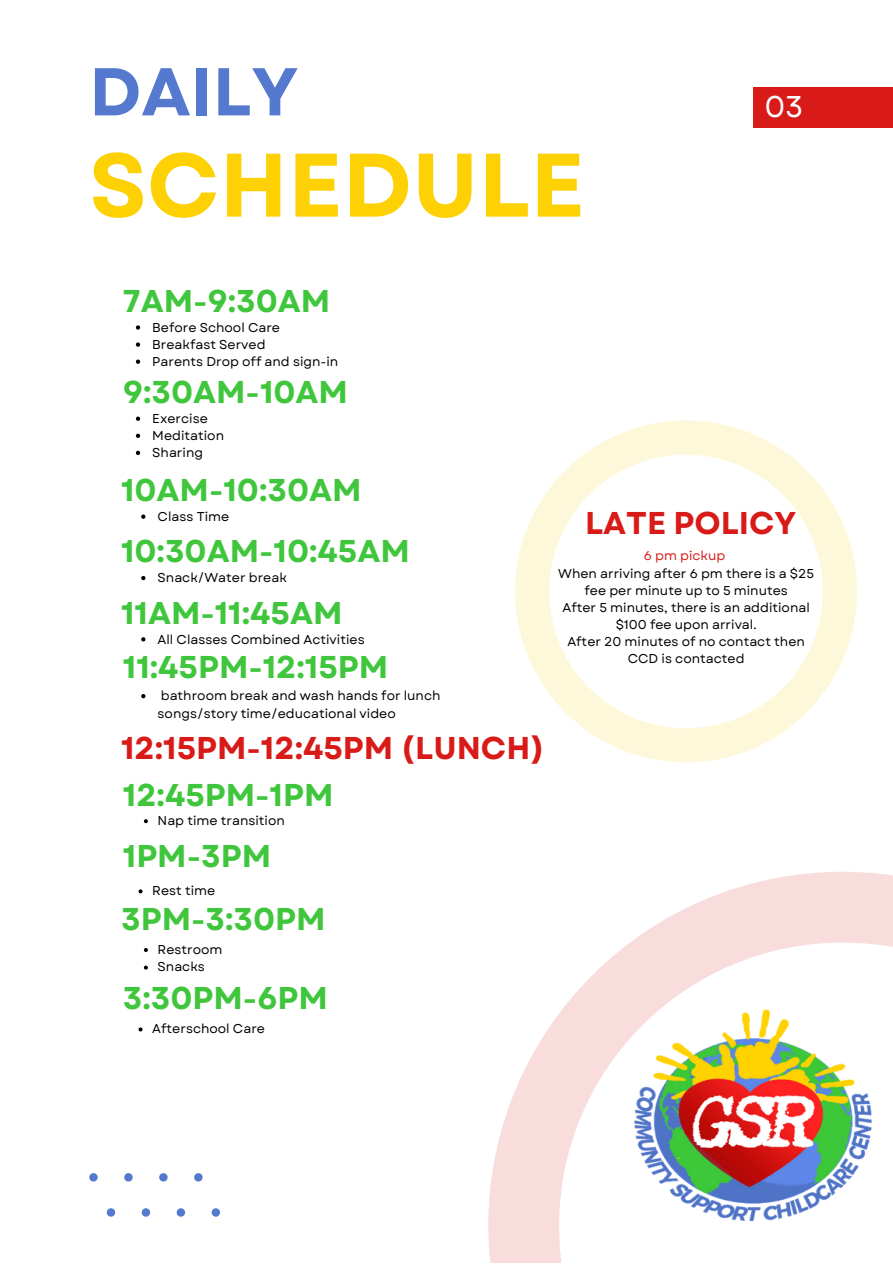
<style>
.page{position:relative;width:893px;height:1264px;background:#fff}
.page>*{position:absolute;margin:0;border:0;box-sizing:border-box;transform-origin:0 0}
.t1{font:700 89.85px "Garet";color:#fdd103}
.t2{font:700 67.5px "Garet";color:#5479cf}
.t3{font:700 31.5px "Garet";color:#40c63c}
.t4{font:700 31.5px "Garet";color:#d81b18}
.t5{font:30px "Garet";color:#fff}
.t6{font:12.75px/17.1px "Garet";color:#000;text-align:center}
.t7{font:12.75px "Garet";color:#d81b18}
</style>
<div class="page">
<div style="left:753px;top:87px;width:139px;height:40px;background:#d81b18"></div>
<svg style="left:488px;top:872px;width:404px;height:390px"></svg>
<svg style="left:89px;top:1173px;width:9px;height:8px"></svg>
<svg style="left:124px;top:1173px;width:9px;height:8px"></svg>
<svg style="left:159px;top:1173px;width:9px;height:8px"></svg>
<svg style="left:194px;top:1173px;width:8px;height:8px"></svg>
<svg style="left:107px;top:1208px;width:8px;height:8px"></svg>
<svg style="left:142px;top:1208px;width:8px;height:8px"></svg>
<svg style="left:177px;top:1208px;width:8px;height:8px"></svg>
<svg style="left:212px;top:1208px;width:8px;height:8px"></svg>
<img style="left:632px;top:1004px;width:242px;height:219px">
<svg style="left:136px;top:325px;width:4px;height:5px"></svg>
<svg style="left:136px;top:342px;width:4px;height:5px"></svg>
<svg style="left:136px;top:359px;width:4px;height:5px"></svg>
<svg style="left:144px;top:819px;width:4px;height:4px"></svg>
<svg style="left:138px;top:889px;width:4px;height:4px"></svg>
<svg style="left:138px;top:1027px;width:4px;height:4px"></svg>
<svg style="left:136px;top:416px;width:4px;height:5px"></svg>
<svg style="left:136px;top:433px;width:4px;height:5px"></svg>
<svg style="left:136px;top:451px;width:4px;height:4px"></svg>
<svg style="left:141px;top:514px;width:4px;height:5px"></svg>
<svg style="left:141px;top:576px;width:4px;height:4px"></svg>
<svg style="left:141px;top:637px;width:4px;height:4px"></svg>
<svg style="left:141px;top:694px;width:4px;height:4px"></svg>
<svg style="left:144px;top:948px;width:4px;height:4px"></svg>
<svg style="left:144px;top:965px;width:4px;height:4px"></svg>
<svg style="left:515px;top:420px;width:341px;height:342px"></svg>
<p class="t2" style="left:89px;top:43px;width:210px">DAILY</p>
<p class="t1" style="left:89px;top:120px;width:497px">SCHEDULE</p>
<p class="t3" style="left:123px;top:278px;width:209px">7AM-9:30AM</p>
<p class="t6" style="left:152px;top:319px;width:129px">Before School Care</p>
<p class="t6" style="left:152px;top:336px;width:115px">Breakfast Served</p>
<p class="t6" style="left:152px;top:353px;width:187px">Parents Drop off and sign-in</p>
<p class="t3" style="left:123px;top:369px;width:226px">9:30AM-10AM</p>
<p class="t6" style="left:152px;top:410px;width:57px">Exercise</p>
<p class="t6" style="left:152px;top:427px;width:73px">Meditation</p>
<p class="t6" style="left:152px;top:444px;width:52px">Sharing</p>
<p class="t5" style="left:764px;top:84px;width:41px">03</p>
<p class="t3" style="left:121px;top:467px;width:242px">10AM-10:30AM</p>
<p class="t3" style="left:121px;top:528px;width:290px">10:30AM-10:45AM</p>
<p class="t3" style="left:121px;top:590px;width:223px">11AM-11:45AM</p>
<p class="t6" style="left:158px;top:508px;width:73px">Class Time</p>
<p class="t6" style="left:158px;top:569px;width:131px">Snack/Water break</p>
<p class="t6" style="left:158px;top:630px;width:208px">All Classes Combined Activities</p>
<p class="t3" style="left:123px;top:644px;width:267px">11:45PM-12:15PM</p>
<p class="t6" style="left:158px;top:687px;width:284px;text-align:left">bathroom break and wash hands for lunch songs/story time/educational video</p>
<p class="t4" style="left:121px;top:725px;width:425px">12:15PM-12:45PM (LUNCH)</p>
<p class="t3" style="left:123px;top:772px;width:212px">12:45PM-1PM</p>
<p class="t6" style="left:158px;top:811px;width:129px">Nap time transition</p>
<p class="t3" style="left:123px;top:833px;width:150px">1PM-3PM</p>
<p class="t3" style="left:121px;top:896px;width:206px">3PM-3:30PM</p>
<p class="t6" style="left:152px;top:882px;width:64px">Rest time</p>
<p class="t6" style="left:158px;top:940px;width:66px">Restroom</p>
<p class="t6" style="left:158px;top:958px;width:49px">Snacks</p>
<p class="t3" style="left:123px;top:975px;width:206px">3:30PM-6PM</p>
<p class="t6" style="left:152px;top:1020px;width:114px">Afterschool Care</p>
<p class="t4" style="left:585px;top:501px;width:213px">LATE POLICY</p>
<p class="t7" style="left:643px;top:547px;width:83px">6 pm pickup</p>
<p class="t6" style="left:558px;top:564px;width:257px">When arriving after 6 pm there is a $25 fee per minute up to 5 minutes</p>
<p class="t6" style="left:562px;top:598px;width:249px">After 5 minutes, there is an additional $100 fee upon arrival.</p>
<p class="t6" style="left:567px;top:633px;width:239px">After 20 minutes of no contact then<br>CCD is contacted</p>
</div>
